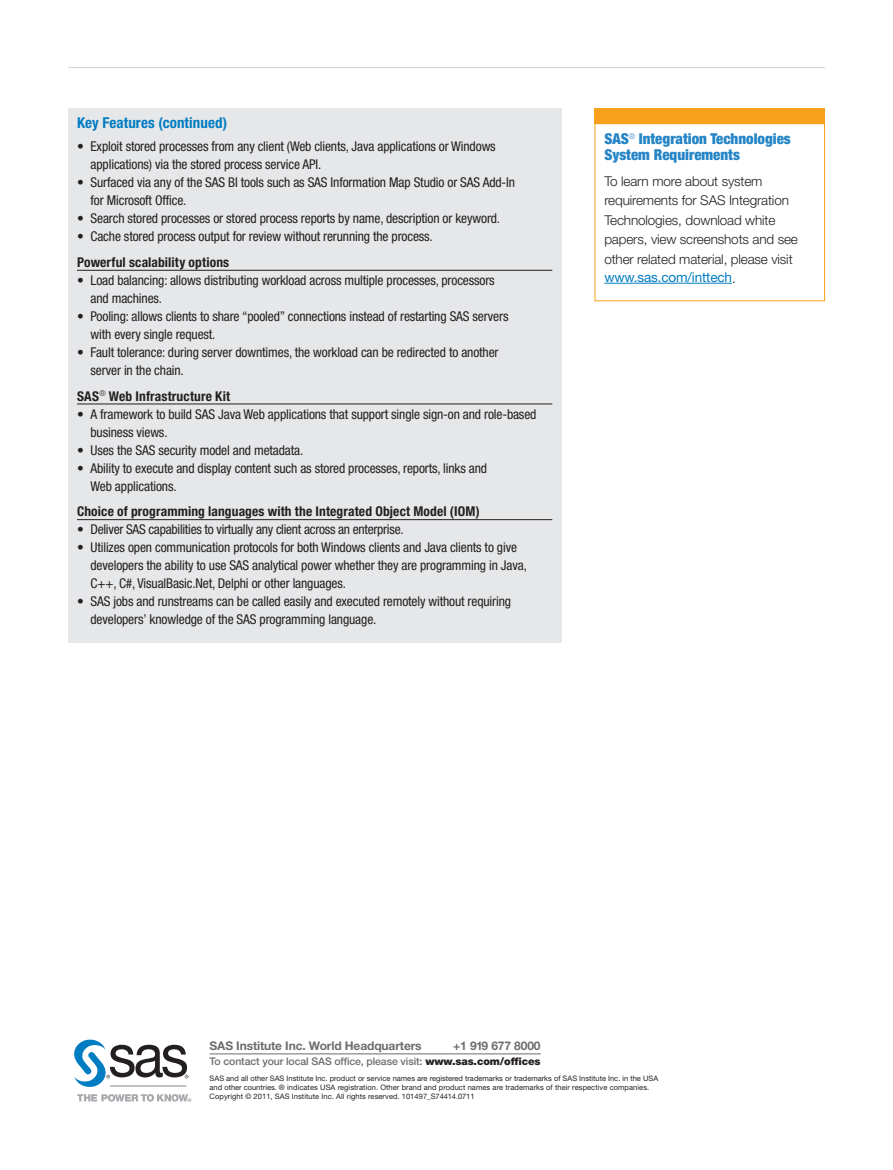
<style>
.page{position:relative;width:893px;height:1170px;background:#fff}
.page>*{position:absolute;margin:0;border:0;box-sizing:border-box;transform-origin:0 0}
.t1{font:900 condensed 15px/16.5px "Helvetica Neue LT Std";color:#2585c6}
.t2{font:700 condensed 15px "Helvetica Neue LT Std";letter-spacing:.005em;color:#007cc2}
.t3{font:condensed 13.5px/18px "Helvetica Neue LT Std";letter-spacing:-.01em;color:#231f20}
.t4{font:300 13.5px/19.5px "Helvetica Neue LT Std";letter-spacing:-.01em;color:#231f20}
.t5{font:700 condensed 13.5px "Helvetica Neue LT Std";letter-spacing:.01em;color:#231f20}
.t6{font:13.5px "Helvetica Neue LT Std";letter-spacing:-.01em;color:#007cc2}
.t7{font:700 12px "Helvetica Neue LT Std";letter-spacing:-.01em;color:#6c6d70}
.t8{font:500 10.5px "Helvetica Neue LT Std";letter-spacing:-.01em;color:#6c6d70}
.t9{font:7.5px/9px "Helvetica Neue LT Std";color:#231f20}
.s1{font-weight:300;color:#231f20}
.s2{font-weight:900;color:#231f20}
</style>
<div class="page">
<hr style="left:68px;top:67px;width:757px;height:1px;background:#d1d2d4">
<hr style="left:210px;top:1053px;width:331px;height:1px;background:#6c6d70">
<svg style="left:74px;top:1039px;width:117px;height:62px"></svg>
<hr style="left:110px;top:1085px;width:76px;height:1px;background:#808285">
<div style="left:68px;top:108px;width:493px;height:534px;background:#e6e7e9"></div>
<hr style="left:77px;top:270px;width:475px;height:1px;background:#231f20">
<hr style="left:77px;top:403px;width:475px;height:1px;background:#231f20">
<hr style="left:77px;top:519px;width:475px;height:1px;background:#231f20">
<hr style="left:604px;top:283px;width:128px;height:1px;background:#007cc2">
<div style="left:595px;top:123px;width:230px;height:178px;border:1px solid #f6a01b"></div>
<div style="left:595px;top:108px;width:230px;height:15px;background:#f6a01b"></div>
<p class="t2" style="left:77px;top:113px;width:152px">Key Features (continued)</p>
<p class="t3" style="left:91px;top:137px;width:407px;text-indent:-14px">• Exploit stored processes from any client (Web clients, Java applications or Windows applications) via the stored process service API.</p>
<p class="t3" style="left:91px;top:173px;width:426px;text-indent:-14px">• Surfaced via any of the SAS BI tools such as SAS Information Map Studio or SAS Add-In for Microsoft Office.</p>
<p class="t3" style="left:77px;top:209px;width:425px">• Search stored processes or stored process reports by name, description or keyword.</p>
<p class="t3" style="left:77px;top:227px;width:357px">• Cache stored process output for review without rerunning the process.</p>
<p class="t5" style="left:77px;top:254px;width:154px">Powerful scalability options</p>
<p class="t3" style="left:91px;top:271px;width:406px;text-indent:-14px">• Load balancing: allows distributing workload across multiple processes, processors and machines.</p>
<p class="t3" style="left:91px;top:307px;width:419px;text-indent:-14px">• Pooling: allows clients to share “pooled” connections instead of restarting SAS -servers with every single request.</p>
<p class="t3" style="left:91px;top:343px;width:409px;text-indent:-14px">• Fault tolerance: during server downtimes, the workload can be redirected to another server in the chain.</p>
<p class="t5" style="left:77px;top:387px;width:155px">SAS<sup>®</sup> Web Infrastructure Kit</p>
<p class="t3" style="left:91px;top:404px;width:447px;text-indent:-14px">• A framework to build SAS Java Web applications that support single sign-on and role-based business views.</p>
<p class="t3" style="left:77px;top:440px;width:228px">• Uses the SAS security model and metadata.</p>
<p class="t3" style="left:91px;top:458px;width:398px;text-indent:-14px">• Ability to execute and display content such as stored processes, reports, links and<br>Web applications.</p>
<p class="t5" style="left:77px;top:503px;width:404px">Choice of programming languages with the Integrated Object Model (IOM)</p>
<p class="t3" style="left:77px;top:520px;width:328px">• Deliver SAS capabilities to virtually any client across an enterprise.</p>
<p class="t3" style="left:91px;top:538px;width:438px;text-indent:-14px">• Utilizes open communication protocols for both Windows clients and Java clients to give developers the ability to use SAS analytical power whether they are programming in Java,<br>C++, C#, VisualBasic.Net, Delphi or other languages.</p>
<p class="t3" style="left:91px;top:592px;width:422px;text-indent:-14px">• SAS jobs and runstreams can be called easily and executed remotely without requiring developers’ knowledge of the SAS programming language.</p>
<p class="t1" style="left:604px;top:130px;width:188px">SAS<sup>®</sup> Integration Technologies<br>System Requirements</p>
<p class="t4" style="left:604px;top:171px;width:195px">To learn more about system requirements for SAS Integration<br>Technologies, download white papers, view screenshots and see other related material, please visit</p>
<p class="t6" style="left:604px;top:269px;width:133px">www.sas.com/inttech<span class="s1">.</span></p>
<p class="t7" style="left:210px;top:1037px;width:214px">SAS Institute Inc. World Headquarters</p>
<p class="t7" style="left:453px;top:1037px;width:89px">+1 919 677 8000</p>
<p class="t8" style="left:210px;top:1054px;width:333px">To contact your local SAS office, please visit: <span class="s2">www.sas.com/offices</span></p>
<p class="t9" style="left:210px;top:1073px;width:450px">SAS and all other SAS Institute Inc. product or service names are registered trademarks or trademarks of SAS Institute Inc. in the USA and other countries. ® indicates USA registration. Other brand and product names are trademarks of their respective companies.<br>Copyright © 2011, SAS Institute Inc. All rights reserved. 101497_S74414.0711</p>
</div>
